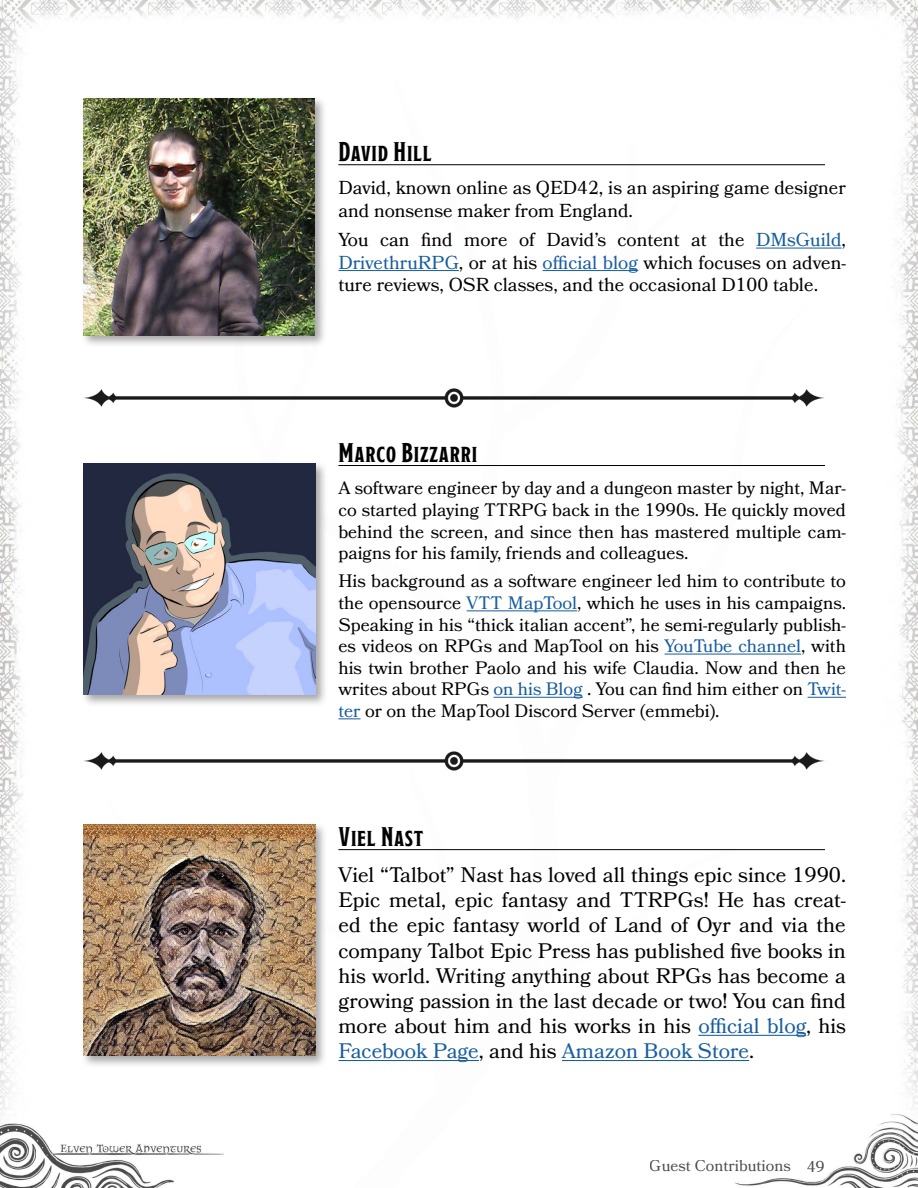
<style>
.page{position:relative;width:918px;height:1188px;background:#fff}
.page>*{position:absolute;margin:0;border:0;box-sizing:border-box;transform-origin:0 0}
.Blurb_Header{font:27px "Modesto Condensed";letter-spacing:.03em;color:#010101}
.Blurb_Paragraph{font:21px/25.2px "Bookmania";color:#010101;text-align:justify}
.Blurb_Paragraph-2{font:18.75px/22.5px "Bookmania";color:#010101}
.Blurb_Paragraph-3{font:18px/21.6px "Bookmania";color:#010101;text-align:justify}
.t1{font:15.75px "Bookmania";color:#010101}
.s1{color:#175d9e}
</style>
<div class="page">
<img style="left:0;top:0;width:918px;height:1188px">
<hr style="left:338px;top:465px;width:487px;height:1px;background:#010101">
<hr style="left:467px;top:610px;width:110px;height:1px;background:#175d9e">
<hr style="left:665px;top:654px;width:136px;height:1px;background:#175d9e">
<hr style="left:494px;top:697px;width:89px;height:1px;background:#175d9e">
<hr style="left:808px;top:697px;width:38px;height:1px;background:#175d9e">
<svg style="left:338px;top:718px;width:23px;height:1px"></svg>
<div style="left:81px;top:460px;width:246px;height:247px;background:#231f20;opacity:.4"></div>
<img style="left:84px;top:463px;width:231px;height:232px">
<div style="left:80px;top:96px;width:248px;height:252px;background:#231f20;opacity:.4"></div>
<img style="left:84px;top:99px;width:231px;height:236px">
<hr style="left:338px;top:164px;width:487px;height:1px;background:#010101">
<hr style="left:756px;top:248px;width:86px;height:1px;background:#175d9e">
<hr style="left:338px;top:270px;width:121px;height:1px;background:#175d9e">
<hr style="left:543px;top:270px;width:95px;height:1px;background:#175d9e">
<div style="left:81px;top:821px;width:247px;height:247px;background:#231f20;opacity:.4"></div>
<img style="left:84px;top:824px;width:231px;height:232px">
<hr style="left:338px;top:849px;width:487px;height:1px;background:#010101">
<hr style="left:698px;top:1035px;width:108px;height:1px;background:#175d9e">
<hr style="left:338px;top:1060px;width:141px;height:1px;background:#175d9e">
<hr style="left:562px;top:1060px;width:187px;height:1px;background:#175d9e">
<img style="left:84px;top:371px;width:762px;height:57px">
<img style="left:84px;top:734px;width:762px;height:57px">
<p class="Blurb_Header" style="left:338px;top:139px;width:95px">David Hill</p>
<p class="Blurb_Paragraph-2" style="left:338px;top:177px;width:509px">David, known online as QED42, is an aspiring game designer and nonsense maker from England.</p>
<p class="Blurb_Paragraph-2" style="left:338px;top:228px;width:509px;text-align:justify">You can find more of David’s content at the <span class="s1">DMsGuild</span>, <span class="s1">DrivethruRPG</span>, or at his <span class="s1">official blog</span> which focuses on adven&shy;ture reviews, OSR classes, and the occasional D100 table.</p>
<p class="Blurb_Header" style="left:338px;top:439px;width:140px">Marco Bizzarri</p>
<p class="Blurb_Paragraph-3" style="left:338px;top:477px;width:509px">A software engineer by day and a dungeon master by night, Mar&shy;co started playing TTRPG back in the 1990s. He quickly moved behind the screen, and since then has mastered multiple cam&shy;paigns for his family, friends and colleagues.</p>
<p class="Blurb_Paragraph-3" style="left:338px;top:570px;width:509px">His background as a software engineer led him to contribute to the opensource <span class="s1">VTT MapTool</span>, which he uses in his campaigns.<br>Speaking in his “thick italian accent”, he semi-regularly publish&shy;es videos on RPGs and MapTool on his <span class="s1">YouTube channel</span>, with his twin brother Paolo and his wife Claudia. Now and then he writes about RPGs <span class="s1">on his Blog</span> . You can find him either on <span class="s1">Twit&shy;ter</span> or on the MapTool Discord Server (emmebi).</p>
<p class="Blurb_Header" style="left:338px;top:823px;width:86px">Viel Nast</p>
<p class="Blurb_Paragraph" style="left:338px;top:862px;width:509px">Viel “Talbot” Nast has loved all things epic since 1990.<br>Epic metal, epic fantasy and TTRPGs! He has creat&shy;ed the epic fantasy world of Land of Oyr and via the company Talbot Epic Press has published five books in his world. Writing anything about RPGs has become a growing passion in the last decade or two! You can find more about him and his works in his <span class="s1">official blog</span>, his <span class="s1">Facebook Page</span>, and his <span class="s1">Amazon Book Store</span>.</p>
<p class="t1" style="left:650px;top:1157px;width:176px">Guest Contributions 49</p>
</div>
